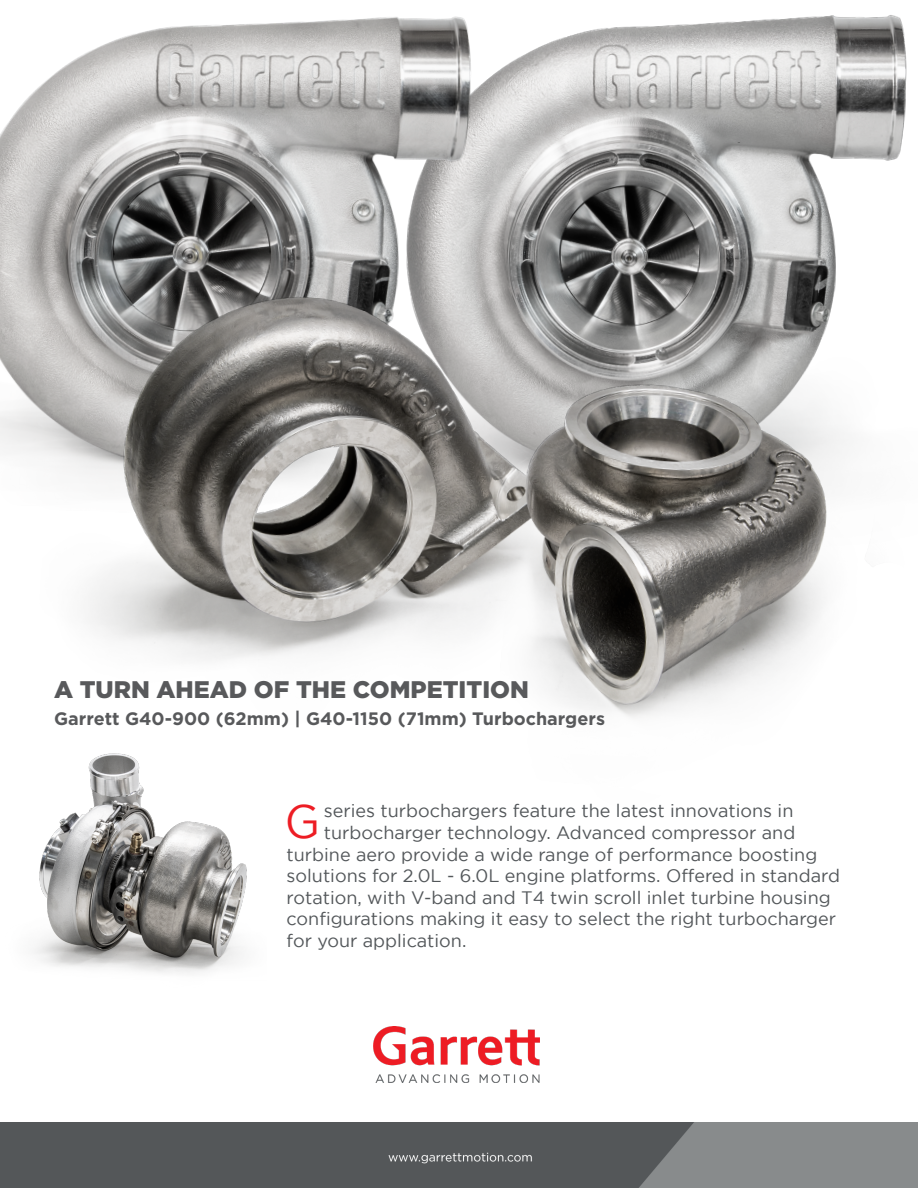
<style>
.page{position:relative;width:918px;height:1188px;background:#fff}
.page>*{position:absolute;margin:0;border:0;box-sizing:border-box;transform-origin:0 0}
.t1{font:46.8px "Gotham";color:#ed1d24;scale:.96 1}
.t2{font:900 24px "Gotham";color:#58595b}
.t3{font:18px "Gotham";color:#53575a}
.t4{font:700 18px "Gotham";color:#58595b}
</style>
<div class="page">
<img style="left:638px;top:15px;width:269px;height:249px">
<img style="left:373px;top:1027px;width:166px;height:55px">
<img style="left:0;top:1122px;width:918px;height:66px">
<img style="left:0;top:16px;width:638px;height:437px">
<img style="left:23px;top:264px;width:827px;height:490px">
<img style="left:34px;top:754px;width:213px;height:219px">
<h2 class="t2" style="left:54px;top:675px;width:476px">A TURN AHEAD OF THE COMPETITION</h2>
<p class="t4" style="left:54px;top:709px;width:553px">Garrett G40-900 (62mm) | G40-1150 (71mm) Turbochargers</p>
<p class="t3" style="left:324px;top:801px;width:471px">series turbochargers feature the latest innovations in</p>
<p class="t3" style="left:324px;top:823px;width:473px">turbocharger technology. Advanced compressor and</p>
<p class="t3" style="left:287px;top:844px;width:532px">turbine aero provide a wide range of performance boosting</p>
<p class="t3" style="left:287px;top:866px;width:555px">solutions for 2.0L - 6.0L engine platforms. Offered in standard</p>
<p class="t3" style="left:287px;top:888px;width:546px">rotation, with V-band and T4 twin scroll inlet turbine housing</p>
<p class="t3" style="left:287px;top:909px;width:551px">configurations making it easy to select the right turbocharger</p>
<p class="t3" style="left:287px;top:931px;width:181px">for your application.</p>
<h1 class="t1" style="left:285px;top:795px;width:38px">G</h1>
</div>
